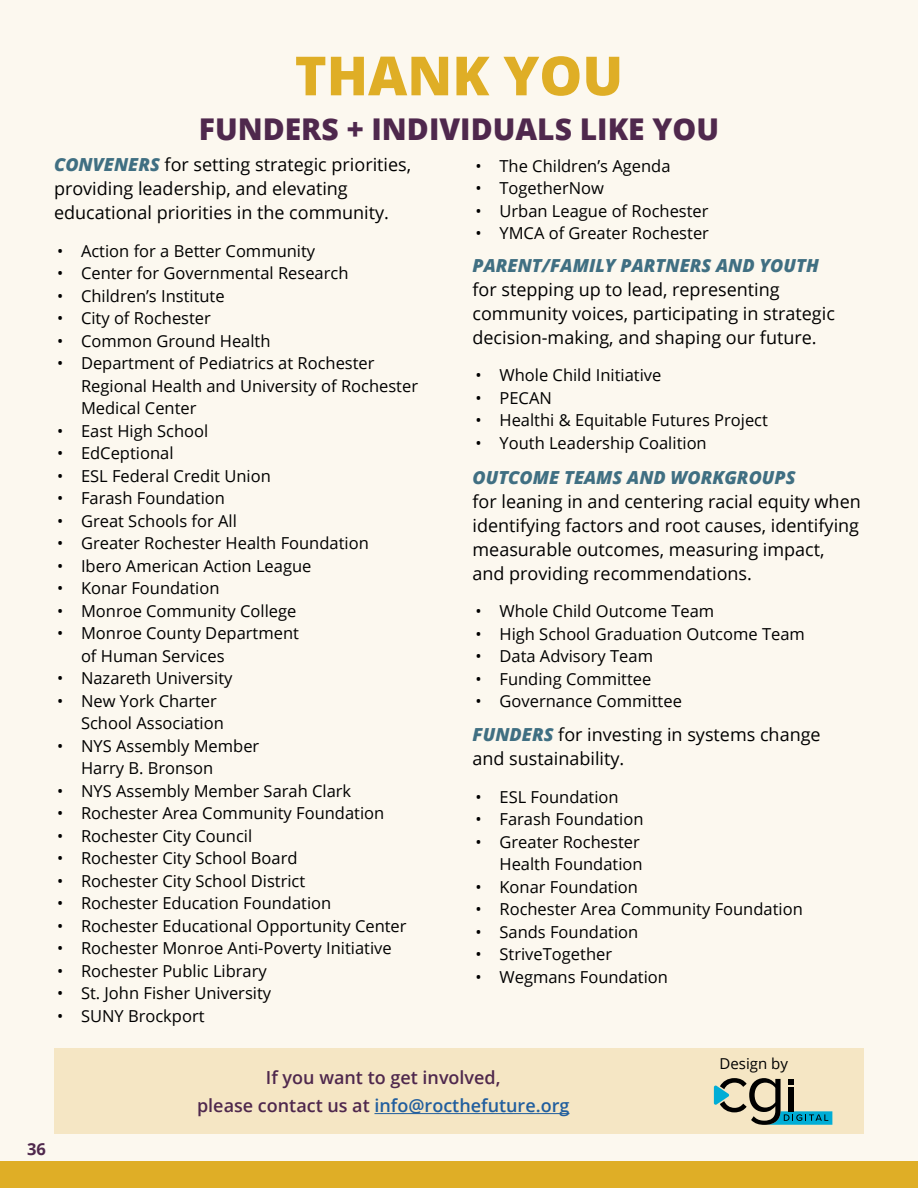
<style>
.page{position:relative;width:918px;height:1188px;background:#fcf8ef}
.page>*{position:absolute;margin:0;border:0;box-sizing:border-box;transform-origin:0 0}
.t1{font:800 54px "Open Sans";color:#dfae26}
.t2{font:800 30px "Open Sans";color:#4f284d}
.t3{font:18px/24px "Open Sans";color:#000}
.t4{font:600 18px/28.5px "Open Sans";color:#4f284d;text-align:center}
.t5{font:italic 800 18px "Open Sans";color:#406f82}
.t6{font:16.5px/22.5px "Open Sans";color:#000}
.t7{font:700 16.5px "Open Sans";color:#4f284d}
.t8{font:15px "Open Sans";color:#000}
.s1{font-weight:800;font-style:italic;color:#406f82}
.s2{color:#215e9e}
</style>
<div class="page">
<div style="left:0;top:1161px;width:918px;height:27px;background:#dfae26"></div>
<div style="left:54px;top:1048px;width:810px;height:86px;background:#f5e6c4"></div>
<hr style="left:374px;top:1113px;width:195px;height:1px;background:#215e9e">
<svg style="left:714px;top:1078px;width:118px;height:47px"></svg>
<h1 class="t1" style="left:295px;top:35px;width:330px">THANK YOU</h1>
<h2 class="t2" style="left:199px;top:107px;width:522px">FUNDERS + INDIVIDUALS LIKE YOU</h2>
<p class="t3" style="left:54px;top:152px;width:359px"><span class="s1">CONVENERS</span> for setting strategic priorities, providing leadership, and elevating educational priorities in the community.</p>
<p class="t6" style="left:57px;top:239px;width:260px">• Action for a Better Community</p>
<p class="t6" style="left:57px;top:262px;width:293px">• Center for Governmental Research</p>
<p class="t6" style="left:57px;top:284px;width:169px">• Children’s Institute</p>
<p class="t6" style="left:57px;top:307px;width:155px">• City of Rochester</p>
<p class="t6" style="left:57px;top:329px;width:215px">• Common Ground Health</p>
<p class="t6" style="left:81px;top:352px;width:339px;text-indent:-24px">• Department of Pediatrics at Rochester<br>Regional Health and University of Rochester<br>Medical Center</p>
<p class="t6" style="left:57px;top:419px;width:153px">• East High School</p>
<p class="t6" style="left:57px;top:442px;width:118px">• EdCeptional</p>
<p class="t6" style="left:57px;top:464px;width:215px">• ESL Federal Credit Union</p>
<p class="t6" style="left:57px;top:487px;width:170px">• Farash Foundation</p>
<p class="t6" style="left:57px;top:509px;width:181px">• Great Schools for All</p>
<p class="t6" style="left:57px;top:532px;width:313px">• Greater Rochester Health Foundation</p>
<p class="t6" style="left:57px;top:554px;width:256px">• Ibero American Action League</p>
<p class="t6" style="left:57px;top:577px;width:164px">• Konar Foundation</p>
<p class="t6" style="left:57px;top:599px;width:241px">• Monroe Community College</p>
<p class="t6" style="left:81px;top:622px;width:219px;text-indent:-24px">• Monroe County Department of Human Services</p>
<p class="t6" style="left:57px;top:667px;width:177px">• Nazareth University</p>
<p class="t6" style="left:81px;top:689px;width:144px;text-indent:-24px">• New York Charter<br>School Association</p>
<p class="t6" style="left:81px;top:734px;width:180px;text-indent:-24px">• NYS Assembly Member<br>Harry B. Bronson</p>
<p class="t6" style="left:57px;top:779px;width:296px">• NYS Assembly Member Sarah Clark</p>
<p class="t6" style="left:57px;top:802px;width:329px">• Rochester Area Community Foundation</p>
<p class="t6" style="left:57px;top:824px;width:197px">• Rochester City Council</p>
<p class="t6" style="left:57px;top:847px;width:242px">• Rochester City School Board</p>
<p class="t6" style="left:57px;top:869px;width:250px">• Rochester City School District</p>
<p class="t6" style="left:57px;top:892px;width:276px">• Rochester Education Foundation</p>
<p class="t6" style="left:57px;top:914px;width:351px">• Rochester Educational Opportunity Center</p>
<p class="t6" style="left:57px;top:937px;width:336px">• Rochester Monroe Anti-Poverty Initiative</p>
<p class="t6" style="left:57px;top:959px;width:211px">• Rochester Public Library</p>
<p class="t6" style="left:57px;top:982px;width:216px">• St. John Fisher University</p>
<p class="t6" style="left:57px;top:1004px;width:149px">• SUNY Brockport</p>
<p class="t6" style="left:476px;top:154px;width:197px">• The Children’s Agenda</p>
<p class="t6" style="left:476px;top:176px;width:130px">• TogetherNow</p>
<p class="t6" style="left:476px;top:199px;width:235px">• Urban League of Rochester</p>
<p class="t6" style="left:476px;top:221px;width:235px">• YMCA of Greater Rochester</p>
<p class="t5" style="left:472px;top:251px;width:348px">PARENT/FAMILY PARTNERS AND YOUTH</p>
<p class="t3" style="left:472px;top:277px;width:364px">for stepping up to lead, representing community voices, participating in strategic decision-making, and shaping our future.</p>
<p class="t6" style="left:476px;top:363px;width:188px">• Whole Child Initiative</p>
<p class="t6" style="left:476px;top:386px;width:78px">• PECAN</p>
<p class="t6" style="left:476px;top:408px;width:294px">• Healthi &amp; Equitable Futures Project</p>
<p class="t6" style="left:476px;top:431px;width:233px">• Youth Leadership Coalition</p>
<p class="t5" style="left:472px;top:464px;width:325px">OUTCOME TEAMS AND WORKGROUPS</p>
<p class="t3" style="left:472px;top:489px;width:390px">for leaning in and centering racial equity when identifying factors and root causes, identifying measurable outcomes, measuring impact, and providing recommendations.</p>
<p class="t6" style="left:476px;top:600px;width:240px">• Whole Child Outcome Team</p>
<p class="t6" style="left:476px;top:622px;width:331px">• High School Graduation Outcome Team</p>
<p class="t6" style="left:476px;top:645px;width:179px">• Data Advisory Team</p>
<p class="t6" style="left:476px;top:667px;width:177px">• Funding Committee</p>
<p class="t6" style="left:476px;top:690px;width:208px">• Governance Committee</p>
<p class="t3" style="left:472px;top:722px;width:350px"><span class="s1">FUNDERS</span> for investing in systems change and sustainability.</p>
<p class="t6" style="left:476px;top:785px;width:145px">• ESL Foundation</p>
<p class="t6" style="left:476px;top:808px;width:170px">• Farash Foundation</p>
<p class="t6" style="left:476px;top:830px;width:169px;text-align:right">• Greater Rochester<br>Health Foundation</p>
<p class="t6" style="left:476px;top:875px;width:164px">• Konar Foundation</p>
<p class="t6" style="left:476px;top:898px;width:329px">• Rochester Area Community Foundation</p>
<p class="t6" style="left:476px;top:920px;width:164px">• Sands Foundation</p>
<p class="t6" style="left:476px;top:943px;width:138px">• StriveTogether</p>
<p class="t6" style="left:476px;top:965px;width:194px">• Wegmans Foundation</p>
<p class="t7" style="left:27px;top:1138px;width:20px">36</p>
<p class="t4" style="left:197px;top:1063px;width:374px">If you want to get involved,<br>please contact us at <span class="s2">info@rocthefuture.org</span></p>
<p class="t8" style="left:720px;top:1053px;width:70px">Design by</p>
</div>
